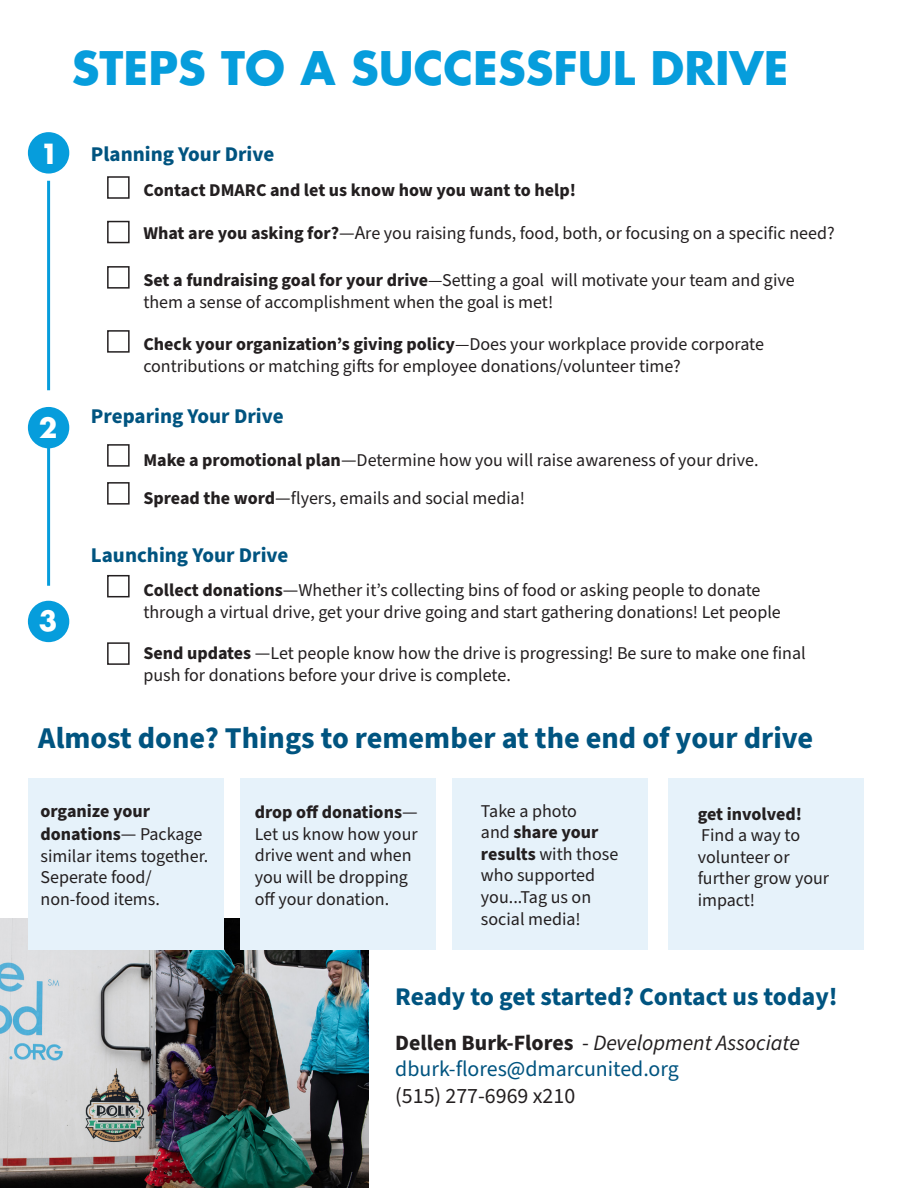
<style>
.page{position:relative;width:918px;height:1188px;background:#fff}
.page>*{position:absolute;margin:0;border:0;box-sizing:border-box;transform-origin:0 0}
.t1{font:700 45px "Futura Std";color:#069ddc}
.t2{font:700 30.3px "Source Sans Pro";color:#005480}
.t3{font:700 27px "Futura Std";color:#fff}
.t4{font:700 25.5px "Source Sans Pro";color:#005480}
.t5{font:21.9px/26.2px "Source Sans Pro";color:#005480}
.t6{font:italic 21.9px "Source Sans Pro";color:#231f20}
.t7{font:700 21px "Source Sans Pro";color:#005480}
.t8{font:18px/21.6px "Source Sans Pro";color:#231f20}
.t9{font:700 18px/23.4px "Source Sans Pro";color:#231f20}
.s1{font-weight:700}
.s2{font-size:19.5px}
.s3{font-weight:400;font-size:19.5px}
.s4{font-weight:400}
.s5{font-weight:700;font-style:normal}
.s6{font-style:normal}
.s7{color:#231f20}
</style>
<div class="page">
<div style="left:28px;top:132px;width:41px;height:42px;background:#069ddc;border-radius:50%"></div>
<div style="left:28px;top:407px;width:41px;height:41px;background:#069ddc;border-radius:50%"></div>
<div style="left:28px;top:601px;width:41px;height:41px;background:#069ddc;border-radius:50%"></div>
<hr style="left:47px;top:181px;width:3px;height:209px;background:#069ddc">
<hr style="left:47px;top:445px;width:3px;height:141px;background:#069ddc">
<div style="left:107px;top:176px;width:23px;height:23px;border:2px solid #231f20"></div>
<div style="left:107px;top:444px;width:23px;height:23px;border:2px solid #231f20"></div>
<div style="left:107px;top:575px;width:23px;height:22px;border:2px solid #231f20"></div>
<div style="left:107px;top:221px;width:23px;height:22px;border:2px solid #231f20"></div>
<div style="left:107px;top:330px;width:23px;height:23px;border:2px solid #231f20"></div>
<div style="left:107px;top:482px;width:23px;height:23px;border:2px solid #231f20"></div>
<div style="left:107px;top:642px;width:23px;height:23px;border:2px solid #231f20"></div>
<img style="left:0;top:918px;width:369px;height:270px">
<div style="left:107px;top:266px;width:23px;height:23px;border:2px solid #231f20"></div>
<div style="left:28px;top:779px;width:195px;height:171px;background:#e6f2fa"></div>
<div style="left:240px;top:779px;width:195px;height:171px;background:#e6f2fa"></div>
<div style="left:452px;top:779px;width:195px;height:171px;background:#e6f2fa"></div>
<div style="left:669px;top:779px;width:195px;height:171px;background:#e6f2fa"></div>
<p class="t1" style="left:72px;top:39px;width:718px">STEPS TO A SUCCESSFUL DRIVE</p>
<p class="t3" style="left:40px;top:136px;width:20px">1</p>
<p class="t3" style="left:39px;top:410px;width:20px">2</p>
<p class="t3" style="left:39px;top:603px;width:20px">3</p>
<p class="t7" style="left:91px;top:139px;width:185px">Planning Your Drive</p>
<p class="t9" style="left:143px;top:179px;width:434px">Contact DMARC and let us know how you want to help!</p>
<p class="t8" style="left:143px;top:222px;width:693px"><span class="s1">What are you asking for?</span><span class="s2">—A</span>re you raising funds, food, both, or focusing on a specific need?</p>
<p class="t8" style="left:143px;top:270px;width:653px"><span class="s1">Set a fundraising goal for your drive</span>—Setting a goal will motivate your team and give them a sense of accomplishment when the goal is met!</p>
<p class="t8" style="left:143px;top:334px;width:622px"><span class="s1">Check your organization’s giving policy</span>—Does your workplace provide corporate contributions or matching gifts for employee donations/volunteer time?</p>
<p class="t7" style="left:91px;top:402px;width:194px">Preparing Your Drive</p>
<p class="t8" style="left:143px;top:449px;width:617px"><span class="s1">Make a promotional plan</span><span class="s2">—</span>Determine how you will raise awareness of your drive.</p>
<p class="t8" style="left:143px;top:487px;width:383px"><span class="s1">Spread the word</span><span class="s2">—</span>flyers, emails and social media!</p>
<p class="t7" style="left:91px;top:540px;width:199px">Launching Your Drive</p>
<p class="t8" style="left:143px;top:580px;width:639px"><span class="s1">Collect donations</span><span class="s2">—</span>Whether it’s collecting bins of food or asking people to donate through a virtual drive, get your drive going and start gathering donations! Let people</p>
<p class="t8" style="left:143px;top:643px;width:664px"><span class="s1">Send updates</span> <span class="s2">—</span>Let people know how the drive is progressing! Be sure to make one final push for donations before your drive is complete.</p>
<p class="t2" style="left:38px;top:717px;width:776px">Almost done? Things to remember at the end of your drive</p>
<p class="t9" style="left:41px;top:799px;width:163px">organize your donations<span class="s3">—</span> <span class="s4">Package</span></p>
<p class="t8" style="left:41px;top:845px;width:169px">similar items together.<br>Seperate food/ non-food items.</p>
<p class="t8" style="left:255px;top:802px;width:165px"><span class="s1">drop off donations</span><span class="s2">—<br></span>Let us know how your drive went and when you will be dropping off your donation.</p>
<p class="t8" style="left:481px;top:800px;width:139px">Take a photo<br>and <span class="s1">share your results</span> with those who supported you...Tag us on social media!</p>
<p class="t8" style="left:698px;top:803px;width:133px"><span class="s1">get involved!<br></span>Find a way to volunteer or further grow your impact!</p>
<p class="t4" style="left:395px;top:979px;width:444px">Ready to get started? Contact us today!</p>
<p class="t6" style="left:395px;top:1028px;width:406px"><span class="s5">Dellen Burk-Flores</span> <span class="s6">-</span> Development Associate</p>
<p class="t5" style="left:395px;top:1057px;width:285px">dburk-flores@dmarcunited.org <span class="s7">(515) 277-6969 x210</span></p>
</div>
